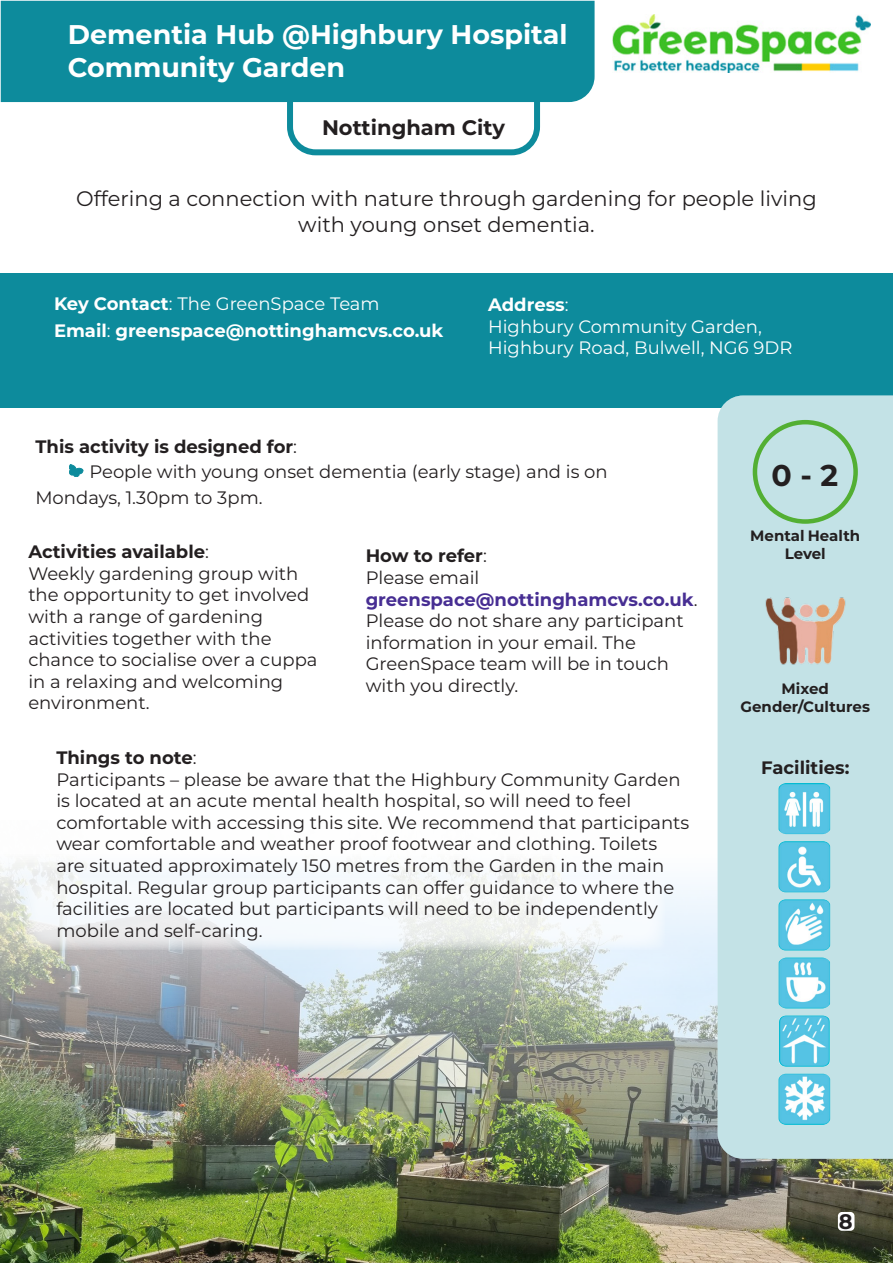
<style>
.page{position:relative;width:893px;height:1263px;background:#fff}
.page>*{position:absolute;margin:0;border:0;box-sizing:border-box;transform-origin:0 0}
.heading{font:700 30px "Montserrat";color:#231f20}
.heading-2{font:700 27px/32.4px "Montserrat";color:#fff}
.heading-3{font:21px/25.2px "Montserrat";color:#231f20;text-align:center}
.heading-4{font:700 21px "Montserrat";color:#231f20}
.t1{font:18px/21.6px "Montserrat";color:#231f20}
.heading-5{font:700 18px "Montserrat";color:#231f20}
.t2{font:18px/21.6px "Montserrat";color:#fff}
.t3{font:700 18px "Montserrat";color:#fff}
.heading-6{font:700 15px "Montserrat";color:#231f20}
.s1{font-weight:700}
.s2{font-weight:400}
.s3{font-weight:700;color:#472e93}
</style>
<div class="page">
<div style="left:0;top:274px;width:893px;height:134px;background:#0d8b9c"></div>
<img style="left:0;top:821px;width:893px;height:442px">
<img style="left:612px;top:15px;width:259px;height:57px">
<div style="left:1px;top:1px;width:594px;height:101px;background:#0d8b9c"></div>
<div style="left:287px;top:62px;width:253px;height:93px;border:6px solid #0d8b9c;border-radius:26px"></div>
<div style="left:718px;top:395px;width:175px;height:764px;background:#c3e2e6"></div>
<img style="left:779px;top:1015px;width:51px;height:52px">
<img style="left:778px;top:1074px;width:52px;height:51px">
<img style="left:779px;top:957px;width:51px;height:51px">
<img style="left:778px;top:783px;width:52px;height:51px">
<img style="left:778px;top:841px;width:52px;height:51px">
<img style="left:778px;top:899px;width:52px;height:51px">
<div style="left:753px;top:420px;width:105px;height:104px;border:4px solid #53af33;border-radius:50%"></div>
<img style="left:764px;top:590px;width:82px;height:82px">
<svg style="left:69px;top:464px;width:14px;height:13px"></svg>
<svg style="left:24px;top:877px;width:641px;height:73px;fill:#f5f9fd"></svg>
<div style="left:838px;top:1212px;width:16px;height:19px;background:#fff;border-radius:4px"></div>
<p class="heading-2" style="left:68px;top:17px;width:501px">Dementia Hub @Highbury Hospital<br>Community Garden</p>
<p class="heading-4" style="left:322px;top:112px;width:185px">Nottingham City</p>
<p class="heading-3" style="left:76px;top:186px;width:742px">Offering a connection with nature through gardening for people living with young onset dementia.</p>
<p class="t2" style="left:54px;top:292px;width:327px"><span class="s1">Key Contact</span>: The GreenSpace Team</p>
<p class="t3" style="left:54px;top:318px;width:391px">Email<span class="s2">:</span> greenspace@nottinghamcvs.co.uk</p>
<p class="t3" style="left:488px;top:292px;width:82px">Address<span class="s2">:</span></p>
<p class="t2" style="left:488px;top:315px;width:306px">Highbury Community Garden,<br>Highbury Road, Bulwell, NG6 9DR</p>
<p class="heading-5" style="left:35px;top:433px;width:263px">This activity is designed for<span class="s2">:</span></p>
<p class="t1" style="left:35px;top:458px;width:574px;line-height:25.5px;text-indent:54px">People with young onset dementia (early stage) and is on<br>Mondays, 1.30pm to 3pm.</p>
<p class="heading-5" style="left:28px;top:539px;width:182px">Activities available<span class="s2">:</span></p>
<p class="t1" style="left:28px;top:562px;width:291px">Weekly gardening group with the opportunity to get involved with a range of gardening activities together with the chance to socialise over a cuppa in a relaxing and welcoming environment.</p>
<p class="heading-5" style="left:366px;top:543px;width:123px">How to refer<span class="s2">:</span></p>
<p class="t1" style="left:366px;top:566px;width:115px">Please email</p>
<p class="t1" style="left:366px;top:588px;width:333px"><span class="s3">greenspace@nottinghamcvs.co.uk</span>.<br>Please do not share any participant information in your email. The<br>GreenSpace team will be in touch with you directly.</p>
<p class="heading-5" style="left:56px;top:744px;width:142px">Things to note<span class="s2">:</span></p>
<p class="t1" style="left:56px;top:768px;width:634px">Participants – please be aware that the Highbury Community Garden is located at an acute mental health hospital, so will need to feel comfortable with accessing this site. We recommend that participants wear comfortable and weather proof footwear and clothing. Toilets are situated approximately 150 metres from the Garden in the main hospital. Regular group participants can offer guidance to where the facilities are located but participants will need to be independently mobile and self-caring.</p>
<p class="heading" style="left:772px;top:454px;width:68px">0 - 2</p>
<p class="heading-6" style="left:750px;top:525px;width:112px">Mental Health</p>
<p class="heading-6" style="left:785px;top:543px;width:43px">Level</p>
<p class="heading-6" style="left:782px;top:678px;width:49px">Mixed</p>
<p class="heading-6" style="left:741px;top:696px;width:131px">Gender/Cultures</p>
<p class="heading-5" style="left:761px;top:755px;width:90px">Facilities:</p>
<p class="heading-4" style="left:839px;top:1207px;width:15px">8</p>
</div>
